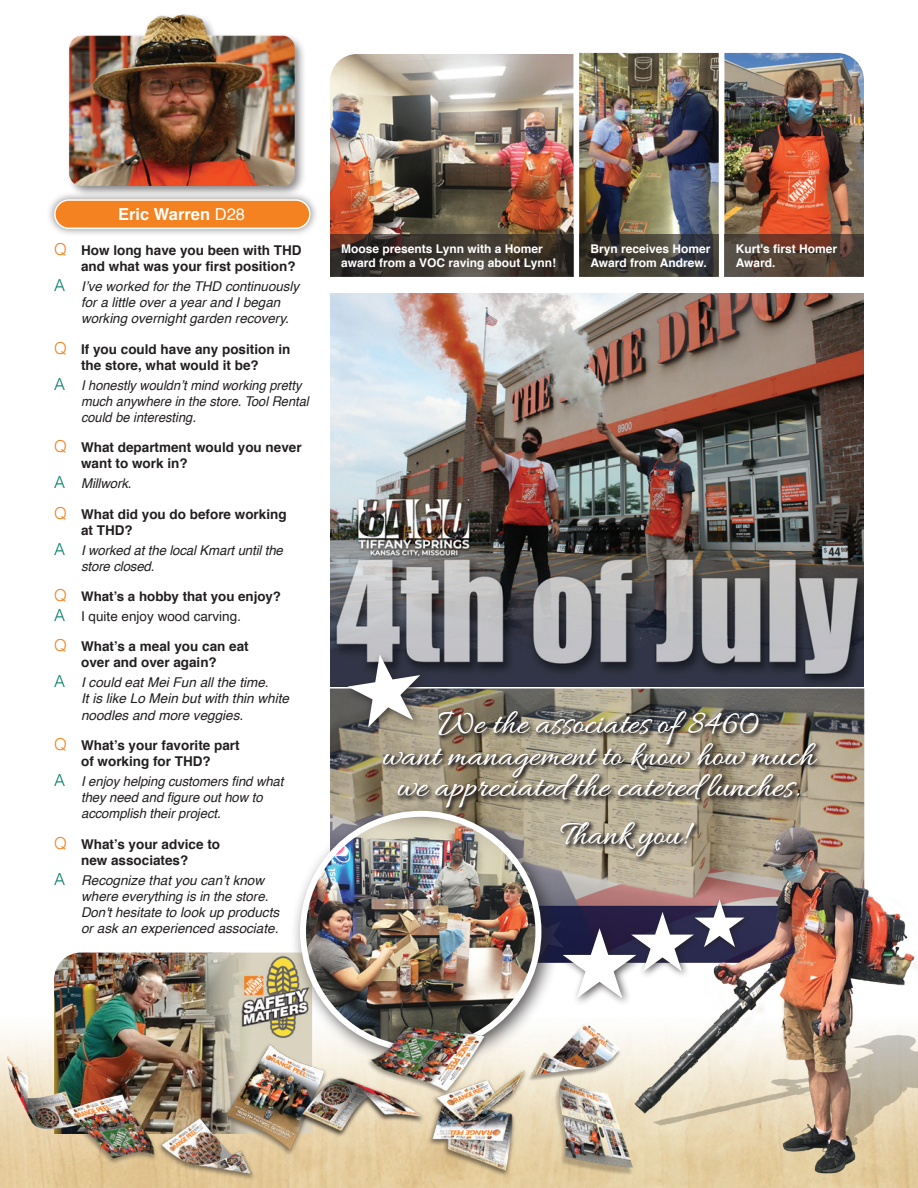
<style>
.page{position:relative;width:918px;height:1188px;background:#fff}
.page>*{position:absolute;margin:0;border:0;box-sizing:border-box;transform-origin:0 0}
.t1{font:98.1px "Zapf Dingbats ITC";color:#fff}
.t2{font:35.1px/31.5px "Allura";color:#fff;text-align:center}
.t3{font:700 16.5px "Helvetica";color:#fff}
.t4{font:italic 13.5px/16.2px "Helvetica";color:#231f20}
.t5{font:700 13.5px/16.2px "Helvetica";color:#231f20;text-align:center}
.t6{font:italic 13.5px/16.2px "Helvetica";color:#231f20;scale:.95 1}
.t7{font:13.5px "Helvetica";color:#231f20}
.t8{font:700 13.2px "Helvetica";color:#231f20}
.t9{font:700 12px/14.4px "Helvetica";color:#fff}
.s1{font-weight:400}
.s2{font-weight:300;font-size:16.5px;color:#f58220}
.s3{font-weight:300;font-style:normal;font-size:16.5px;color:#007e67}
.s4{font-weight:300;font-size:16.5px;color:#007e67}
.s5{font-style:italic}
</style>
<div class="page">
<img style="left:330px;top:54px;width:243px;height:180px">
<svg style="left:330px;top:234px;width:243px;height:43px;background:#3a332b"></svg>
<div style="left:46px;top:191px;width:272px;height:46px;background:#231f20;opacity:.55"></div>
<div style="left:55px;top:200px;width:255px;height:28px;background:#f58220;border-radius:14px"></div>
<div style="left:54px;top:199px;width:257px;height:30px;border:2px solid #fff;border-radius:14px"></div>
<div style="left:66px;top:12px;width:241px;height:185px;background:#231f20;opacity:.55"></div>
<img style="left:69px;top:12px;width:238px;height:173px">
<img style="left:330px;top:294px;width:534px;height:392px">
<img style="left:330px;top:689px;width:534px;height:125px">
<img style="left:724px;top:53px;width:140px;height:181px">
<img style="left:579px;top:53px;width:140px;height:181px">
<div style="left:343px;top:650px;width:86px;height:87px;background:#231f20;opacity:.75"></div>
<svg style="left:579px;top:234px;width:285px;height:43px;background:#4e423a"></svg>
<img style="left:0;top:814px;width:918px;height:370px">
<div style="left:558px;top:924px;width:88px;height:84px;background:#231f20;opacity:.75"></div>
<div style="left:627px;top:908px;width:75px;height:72px;background:#231f20;opacity:.75"></div>
<div style="left:692px;top:897px;width:59px;height:57px;background:#231f20;opacity:.75"></div>
<svg style="left:382px;top:709px;width:441px;height:105px;background:#8a816f"></svg>
<svg style="left:559px;top:820px;width:141px;height:42px;background:#9c9380"></svg>
<svg style="left:343px;top:648px;width:84px;height:81px;background:#545356"></svg>
<p class="t3" style="left:118px;top:201px;width:128px">Eric Warren <span class="s1">D28</span></p>
<p class="t5" style="left:81px;top:242px;width:222px;text-align:left;text-indent:-27px"><span class="s2">Q</span> How long have you been with THD and what was your first position?</p>
<p class="t4" style="left:81px;top:278px;width:220px;text-indent:-27px"><span class="s3">A</span> I’ve worked for the THD continuously for a little over a year and I began working overnight garden recovery.</p>
<p class="t5" style="left:54px;top:341px;width:238px"><span class="s2">Q</span> If you could have any position in the store, what would it be?</p>
<p class="t6" style="left:81px;top:377px;width:241px;text-indent:-27px"><span class="s3">A</span> I honestly wouldn’t mind working pretty much anywhere in the store. Tool Rental could be interesting.</p>
<p class="t5" style="left:81px;top:440px;width:222px;text-align:left;text-indent:-27px"><span class="s2">Q</span> What department would you never want to work in?</p>
<p class="t4" style="left:54px;top:476px;width:79px"><span class="s3">A</span> Millwork.</p>
<p class="t5" style="left:81px;top:506px;width:207px;text-align:left;text-indent:-27px"><span class="s2">Q</span> What did you do before working at THD?</p>
<p class="t4" style="left:81px;top:542px;width:203px;text-indent:-27px"><span class="s3">A</span> I worked at the local Kmart until the store closed.</p>
<p class="t8" style="left:54px;top:586px;width:228px"><span class="s2">Q</span> What’s a hobby that you enjoy?</p>
<p class="t7" style="left:54px;top:606px;width:188px"><span class="s4">A</span> I quite enjoy wood carving<span class="s5">.</span></p>
<p class="t5" style="left:54px;top:638px;width:196px"><span class="s2">Q</span> What’s a meal you can eat over and over again?</p>
<p class="t4" style="left:81px;top:675px;width:209px;text-indent:-27px"><span class="s3">A</span> I could eat Mei Fun all the time.<br>It is like Lo Mein but with thin white noodles and more veggies.</p>
<p class="t5" style="left:54px;top:737px;width:187px"><span class="s2">Q</span> What’s your favorite part of working for THD?</p>
<p class="t4" style="left:81px;top:773px;width:204px;text-indent:-27px"><span class="s3">A</span> I enjoy helping customers find what they need and figure out how to accomplish their project.</p>
<p class="t5" style="left:54px;top:836px;width:168px"><span class="s2">Q</span> What’s your advice to new associates?</p>
<p class="t4" style="left:81px;top:872px;width:200px;text-indent:-27px"><span class="s3">A</span> Recognize that you can’t know where everything is in the store.<br>Don't hesitate to look up products or ask an experienced associate.</p>
<p class="t9" style="left:341px;top:241px;width:216px">Moose presents Lynn with a Homer award from a VOC raving about Lynn!</p>
<p class="t9" style="left:590px;top:241px;width:122px">Bryn receives Homer<br>Award from Andrew.</p>
<p class="t9" style="left:736px;top:241px;width:103px">Kurt's first Homer<br>Award.</p>
<h2 class="t2" style="left:382px;top:710px;width:434px">We the associates of 8460<br>want management to know how much we appreciated the catered lunches.</h2>
<h2 class="t2" style="left:560px;top:821px;width:128px">Thank you!</h2>
<h1 class="t1" style="left:560px;top:917px;width:189px">★★★</h1>
</div>
